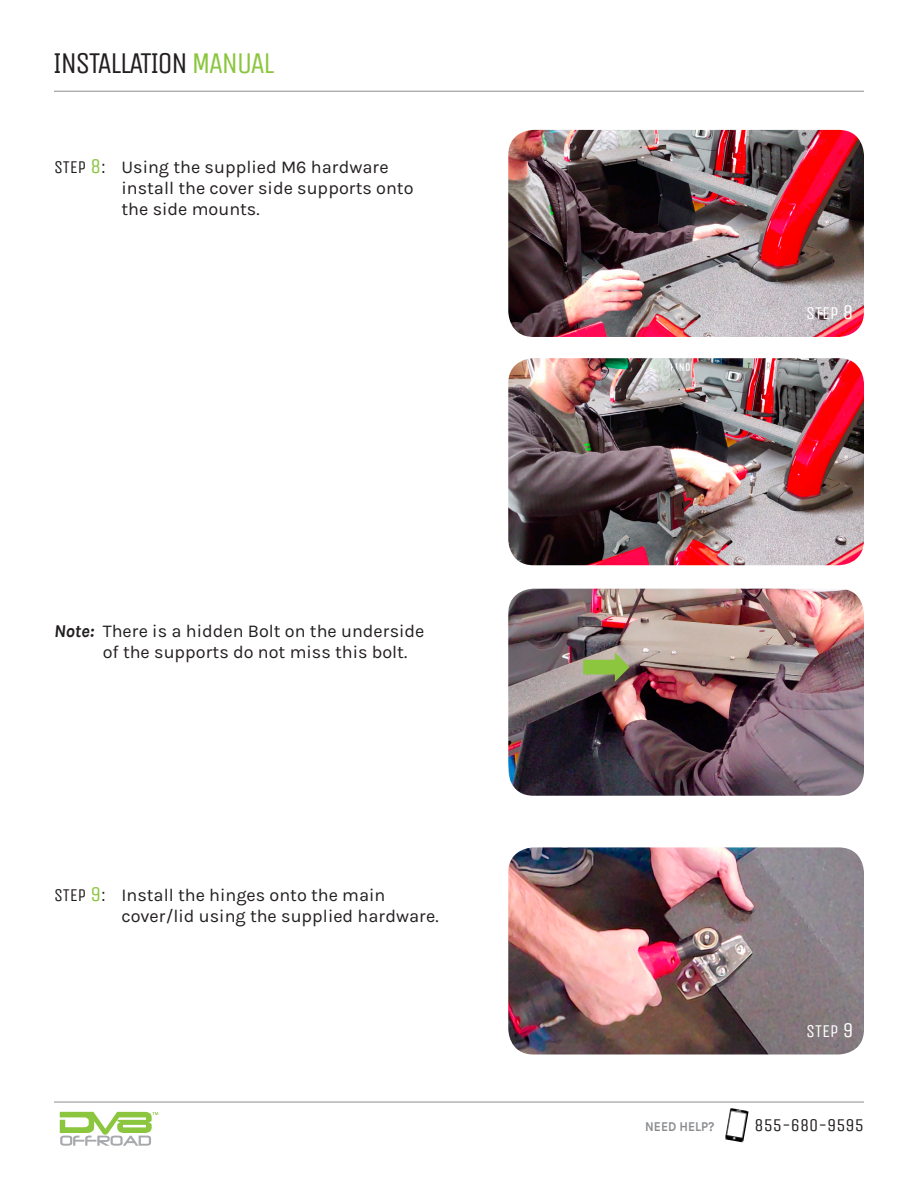
<style>
.page{position:relative;width:918px;height:1188px;background:#fff}
.page>*{position:absolute;margin:0;border:0;box-sizing:border-box;transform-origin:0 0}
.t1{font:30.3px "Unica One";letter-spacing:-.06em;color:#231f20}
.t2{font:18px/21px "Karla";color:#231f20}
.t3{font:18px "Unica One";color:#231f20}
.t4{font:18px "Unica One";color:#fff}
.t5{font:700 13.5px "Karla";color:#8a8c8f;scale:.9 1}
.s1{color:#8bc63e}
.s2{font-family:"Unica One"}
.s3{font-family:"Unica One";font-size:21px;color:#8bc63e}
.s4{font-weight:700;font-style:italic}
.s5{font-size:21px}
</style>
<div class="page">
<svg style="left:60px;top:1112px;width:98px;height:34px"></svg>
<hr style="left:54px;top:91px;width:810px;height:1px;background:#8a8c8f">
<hr style="left:54px;top:1102px;width:810px;height:1px;background:#8a8c8f">
<img style="left:725px;top:1108px;width:24px;height:34px">
<img style="left:508px;top:130px;width:356px;height:207px">
<img style="left:508px;top:358px;width:356px;height:207px">
<img style="left:508px;top:589px;width:356px;height:207px">
<svg style="left:583px;top:652px;width:47px;height:30px"></svg>
<img style="left:508px;top:847px;width:356px;height:208px">
<p class="t1" style="left:53px;top:45px;width:223px">INSTALLATION <span class="s1">MANUAL</span></p>
<p class="t2" style="left:122px;top:157px;width:294px;text-indent:-68px"><span class="s2">STEP</span> <span class="s3">8</span><span class="s2">:</span> Using the supplied M6 hardware install the cover side supports onto the side mounts.</p>
<p class="t2" style="left:103px;top:621px;width:323px;text-indent:-49px"><span class="s4">Note:</span> There is a hidden Bolt on the underside of the supports do not miss this bolt.</p>
<p class="t2" style="left:122px;top:885px;width:319px;text-indent:-68px"><span class="s2">STEP</span> <span class="s3">9</span><span class="s2">:</span> Install the hinges onto the main cover/lid using the supplied hardware.</p>
<p class="t4" style="left:806px;top:303px;width:49px">STEP <span class="s5">8</span></p>
<p class="t4" style="left:806px;top:1020px;width:49px">STEP <span class="s5">9</span></p>
<p class="t5" style="left:645px;top:1119px;width:79px">NEED HELP?</p>
<p class="t3" style="left:755px;top:1115px;width:111px">855-680-9595</p>
</div>
